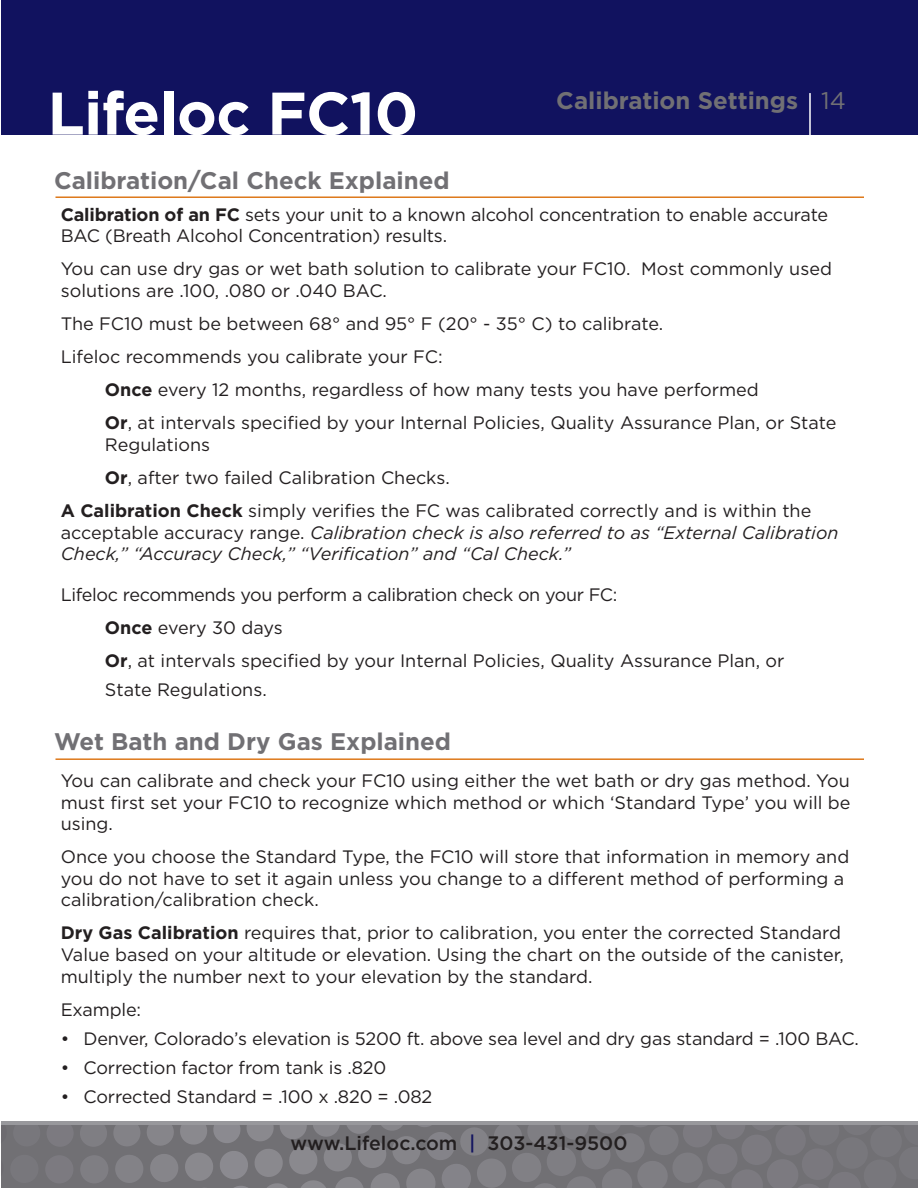
<style>
.page{position:relative;width:918px;height:1188px;background:#fff}
.page>*{position:absolute;margin:0;border:0;box-sizing:border-box;transform-origin:0 0}
.t1{font:700 60px "Gotham";letter-spacing:-.01em;color:#fff}
.t2{font:700 24px "Gotham";color:#717074}
.t3{font:24px "Gotham";color:#717074}
.t4{font:500 19.5px "Gotham";color:#231f20}
.t5{font:18px/21.6px "Gotham";color:#231f20}
.t6{font:italic 18px/21.6px "Gotham";color:#231f20}
.s1{font-weight:700}
.s2{font-style:normal}
.s3{color:#11125f}
</style>
<div class="page">
<div style="left:1px;top:0;width:917px;height:134px;background:#11125f"></div>
<div style="left:1px;top:1124px;width:917px;height:64px;background:#717074"></div>
<svg style="left:113px;top:1125px;width:706px;height:63px"></svg>
<svg style="left:80px;top:1125px;width:27px;height:22px"></svg>
<div style="left:80px;top:1155px;width:29px;height:29px;background:#7f7e83;border-radius:50%"></div>
<div style="left:45px;top:1155px;width:29px;height:29px;background:#7c7a80;border-radius:50%"></div>
<svg style="left:47px;top:1125px;width:26px;height:21px"></svg>
<hr style="left:1px;top:1121px;width:917px;height:4px;background:#98989c">
<hr style="left:809px;top:93px;width:2px;height:64px;background:#fff">
<hr style="left:56px;top:196px;width:808px;height:2px;background:#de791b">
<hr style="left:56px;top:758px;width:808px;height:2px;background:#de791b">
<h1 class="t1" style="left:48px;top:74px;width:372px">Lifeloc FC10</h1>
<h2 class="t2" style="left:54px;top:165px;width:397px">Calibration/Cal Check Explained</h2>
<h2 class="t2" style="left:556px;top:85px;width:243px">Calibration Settings</h2>
<h2 class="t3" style="left:821px;top:85px;width:26px">14</h2>
<p class="t5" style="left:61px;top:203px;width:769px"><span class="s1">Calibration of an FC</span> sets your unit to a known alcohol concentration to enable accurate<br>BAC (Breath Alcohol Concentration) results.</p>
<p class="t5" style="left:61px;top:258px;width:773px">You can use dry gas or wet bath solution to calibrate your FC10. Most commonly used solutions are .100, .080 or .040 BAC.</p>
<p class="t5" style="left:61px;top:307px;width:604px;line-height:33px">The FC10 must be between 68° and 95° F (20° - 35° C) to calibrate.<br>Lifeloc recommends you calibrate your FC:</p>
<p class="t5" style="left:105px;top:373px;width:733px;line-height:33px"><span class="s1">Once</span> every 12 months, regardless of how many tests you have performed<br><span class="s1">Or</span>, at intervals specified by your Internal Policies, Quality Assurance Plan, or State</p>
<p class="t5" style="left:105px;top:433px;width:107px">Regulations</p>
<p class="t5" style="left:105px;top:466px;width:346px"><span class="s1">Or</span>, after two failed Calibration Checks.</p>
<p class="t5" style="left:61px;top:500px;width:752px"><span class="s1">A Calibration Check</span> simply verifies the FC was calibrated correctly and is within the</p>
<p class="t6" style="left:61px;top:521px;width:779px"><span class="s2">acceptable accuracy range.</span> Calibration check is also referred to as “External Calibration<br>Check,” “Accuracy Check,” “Verification” and “Cal Check.”</p>
<p class="t5" style="left:105px;top:578px;width:681px;line-height:33px;text-indent:-44px">Lifeloc recommends you perform a calibration check on your FC:<br><span class="s1">Once</span> every 30 days<br><span class="s1">Or</span>, at intervals specified by your Internal Policies, Quality Assurance Plan, or</p>
<p class="t5" style="left:105px;top:679px;width:163px">State Regulations.</p>
<h2 class="t2" style="left:54px;top:726px;width:399px">Wet Bath and Dry Gas Explained</h2>
<p class="t5" style="left:61px;top:769px;width:791px;text-align:justify">You can calibrate and check your FC10 using either the wet bath or dry gas method. You must first set your FC10 to recognize which method or which ‘Standard Type’ you will be using.</p>
<p class="t5" style="left:61px;top:846px;width:790px">Once you choose the Standard Type, the FC10 will store that information in memory and you do not have to set it again unless you change to a different method of performing a calibration/calibration check.</p>
<p class="t5" style="left:61px;top:922px;width:785px"><span class="s1">Dry Gas Calibration</span> requires that, prior to calibration, you enter the corrected Standard<br>Value based on your altitude or elevation. Using the chart on the outside of the canister, multiply the number next to your elevation by the standard.</p>
<p class="t5" style="left:61px;top:998px;width:82px">Example:</p>
<p class="t5" style="left:61px;top:1027px;width:800px">• Denver, Colorado’s elevation is 5200 ft. above sea level and dry gas standard = .100 BAC.</p>
<p class="t5" style="left:61px;top:1057px;width:327px">• Correction factor from tank is .820</p>
<p class="t5" style="left:61px;top:1086px;width:373px">• Corrected Standard = .100 x .820 = .082</p>
<p class="t4" style="left:291px;top:1131px;width:338px">www.Lifeloc.com <span class="s3">|</span> 303-431-9500</p>
</div>
